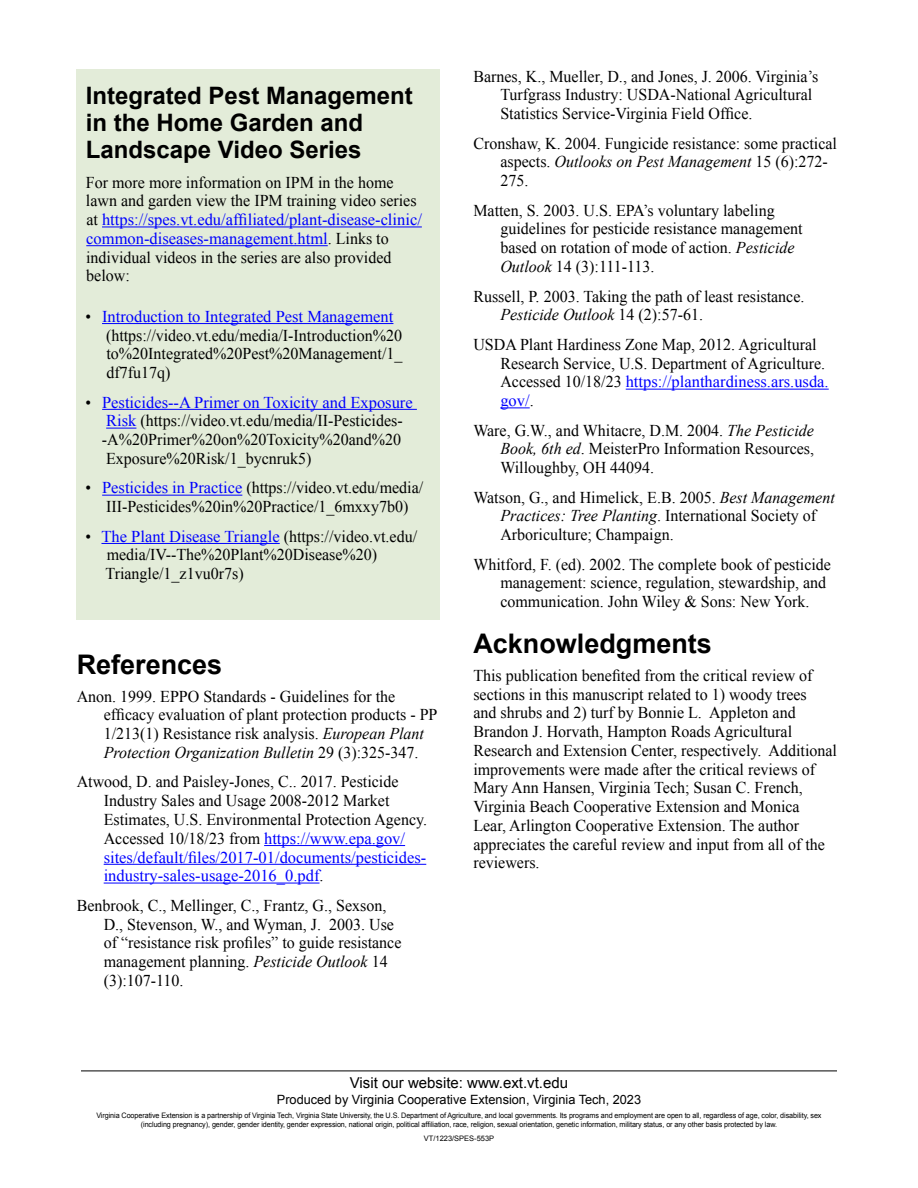
<style>
.page{position:relative;width:918px;height:1188px;background:#fff}
.page>*{position:absolute;margin:0;border:0;box-sizing:border-box;transform-origin:0 0}
.t1{font:700 27px "Arial";color:#000}
.t2{font:700 24px/27px "Arial";color:#000}
.References_text{font:16.5px/18.8px "Times New Roman";color:#000}
.BT{font:16.5px/18.8px "Times New Roman";color:#000}
.t3{font:15px "Arial";color:#000}
.t4{font:12.75px "Arial";color:#000}
.t5{font:7.5px/9px "Arial";letter-spacing:-.01em;color:#000;text-align:center;scale:.96 1}
.t6{font:7.5px "Arial";letter-spacing:-.01em;color:#000}
.s1{color:#00f}
.s2{font-style:italic}
</style>
<div class="page">
<div style="left:77px;top:69px;width:363px;height:551px;background:#e3ecd9"></div>
<hr style="left:626px;top:389px;width:203px;height:1px;background:#00f">
<hr style="left:500px;top:407px;width:30px;height:1px;background:#00f">
<hr style="left:81px;top:1071px;width:756px;height:1px;background:#000">
<hr style="left:102px;top:227px;width:320px;height:1px;background:#00f">
<hr style="left:86px;top:245px;width:242px;height:1px;background:#00f">
<hr style="left:102px;top:323px;width:291px;height:1px;background:#00f">
<hr style="left:102px;top:409px;width:315px;height:1px;background:#00f">
<hr style="left:106px;top:428px;width:30px;height:1px;background:#00f">
<hr style="left:102px;top:495px;width:140px;height:1px;background:#00f">
<hr style="left:101px;top:543px;width:179px;height:1px;background:#00f">
<hr style="left:264px;top:845px;width:141px;height:1px;background:#00f">
<hr style="left:104px;top:864px;width:322px;height:1px;background:#00f">
<hr style="left:104px;top:883px;width:216px;height:1px;background:#00f">
<h2 class="t2" style="left:86px;top:83px;width:328px">Integrated Pest Management in the Home Garden and<br>Landscape Video Series</h2>
<p class="BT" style="left:86px;top:173px;width:337px">For more more information on IPM in the home lawn and garden view the IPM training video series at <span class="s1">https://spes.vt.edu/affiliated/plant-disease-clinic/ common-diseases-management.html</span>. Links to individual videos in the series are also provided below:</p>
<p class="BT" style="left:106px;top:307px;width:298px;text-indent:-20px">• <span class="s1">Introduction to Integrated Pest Management </span>(https://video.vt.edu/media/I-Introduction%20 to%20Integrated%20Pest%20Management/1_ df7fu17q)</p>
<p class="BT" style="left:102px;top:392px;width:312px;text-indent:-16px">• <span class="s1">Pesticides--A Primer on Toxicity and Exposure Risk</span> (https://video.vt.edu/media/II-Pesticides--A%20Primer%20on%20Toxicity%20and%20<br>Exposure%20Risk/1_bycnruk5)</p>
<p class="BT" style="left:86px;top:478px;width:339px;text-align:center">• <span class="s1">Pesticides in Practice</span> (https://video.vt.edu/media/<br>III-Pesticides%20in%20Practice/1_6mxxy7b0)</p>
<p class="BT" style="left:106px;top:527px;width:313px;text-indent:-20px">• <span class="s1">The Plant Disease Triangle</span> (https://video.vt.edu/ media/IV--The%20Plant%20Disease%20)<br>Triangle/1_z1vu0r7s)</p>
<h2 class="t1" style="left:77px;top:647px;width:147px">References</h2>
<p class="References_text" style="left:104px;top:687px;width:335px;text-indent:-27px">Anon. 1999. EPPO Standards - Guidelines for the efficacy evaluation of plant protection products - PP 1/213(1) Resistance risk analysis. <span class="s2">European Plant Protection Organization Bulletin</span> 29 (3):325-347.</p>
<p class="References_text" style="left:104px;top:772px;width:325px;text-indent:-27px">Atwood, D. and Paisley-Jones, C.. 2017. Pesticide Industry Sales and Usage 2008-2012 Market Estimates, U.S. Environmental Protection Agency.<br>Accessed 10/18/23 from <span class="s1">https://www.epa.gov/ sites/default/files/2017-01/documents/pesticides&shy;industry-sales-usage-2016_0.pdf</span>.</p>
<p class="References_text" style="left:104px;top:896px;width:299px;text-indent:-27px">Benbrook, C., Mellinger, C., Frantz, G., Sexson, D., Stevenson, W., and Wyman, J. 2003. Use of “resistance risk profiles” to guide resistance management planning. <span class="s2">Pesticide Outlook</span> 14 (3):107-110.</p>
<p class="References_text" style="left:500px;top:66px;width:320px;text-indent:-27px">Barnes, K., Mueller, D., and Jones, J. 2006. Virginia’s<br>Turfgrass Industry: USDA-National Agricultural<br>Statistics Service-Virginia Field Office.</p>
<p class="References_text" style="left:500px;top:134px;width:338px;text-indent:-27px">Cronshaw, K. 2004. Fungicide resistance: some practical aspects. <span class="s2">Outlooks on Pest Management</span> 15 (6):272-<br>275.</p>
<p class="References_text" style="left:500px;top:201px;width:304px;text-indent:-27px">Matten, S. 2003. U.S. EPA’s voluntary labeling guidelines for pesticide resistance management based on rotation of mode of action. <span class="s2">Pesticide Outlook</span> 14 (3):111-113.</p>
<p class="References_text" style="left:500px;top:286px;width:306px;text-indent:-27px">Russell, P. 2003. Taking the path of least resistance.<br><span class="s2">Pesticide Outlook</span> 14 (2):57-61.</p>
<p class="References_text" style="left:500px;top:335px;width:330px;text-indent:-27px">USDA Plant Hardiness Zone Map, 2012. Agricultural Research Service, U.S. Department of Agriculture.<br>Accessed 10/18/23 <span class="s1">https://planthardiness.ars.usda. gov/</span>.</p>
<p class="References_text" style="left:500px;top:420px;width:315px;text-align:justify;text-indent:-27px">Ware, G.W., and Whitacre, D.M. 2004. <span class="s2">The Pesticide Book, 6th ed</span>. MeisterPro Information Resources, Willoughby, OH 44094.</p>
<p class="References_text" style="left:500px;top:488px;width:336px;text-indent:-27px">Watson, G., and Himelick, E.B. 2005. <span class="s2">Best Management<br>Practices: Tree Planting</span>. International Society of<br>Arboriculture; Champaign.</p>
<p class="References_text" style="left:500px;top:555px;width:332px;text-indent:-27px">Whitford, F. (ed). 2002. The complete book of pesticide management: science, regulation, stewardship, and communication. John Wiley &amp; Sons: New York.</p>
<h2 class="t1" style="left:473px;top:626px;width:240px">Acknowledgments</h2>
<p class="BT" style="left:473px;top:666px;width:365px">This publication benefited from the critical review of sections in this manuscript related to 1) woody trees<br>and shrubs and 2) turf by Bonnie L. Appleton and Brandon J. Horvath, Hampton Roads Agricultural Research and Extension Center, respectively. Additional improvements were made after the critical reviews of Mary Ann Hansen, Virginia Tech; Susan C. French, Virginia Beach Cooperative Extension and Monica<br>Lear, Arlington Cooperative Extension. The author appreciates the careful review and input from all of the reviewers.</p>
<p class="t3" style="left:350px;top:1073px;width:220px">Visit our website: www.ext.vt.edu</p>
<p class="t4" style="left:277px;top:1091px;width:366px">Produced by Virginia Cooperative Extension, Virginia Tech, 2023</p>
<p class="t5" style="left:96px;top:1111px;width:757px">Virginia Cooperative Extension is a partnership of Virginia Tech, Virginia State University, the U.S. Department of Agriculture, and local governments. Its programs and employment are open to all, regardless of age, color, disability, sex (including pregnancy), gender, gender identity, gender expression, national origin, political affiliation, race, religion, sexual orientation, genetic information, military status, or any other basis protected by law.</p>
<p class="t6" style="left:424px;top:1134px;width:72px">VT/1223/SPES-553P</p>
</div>
